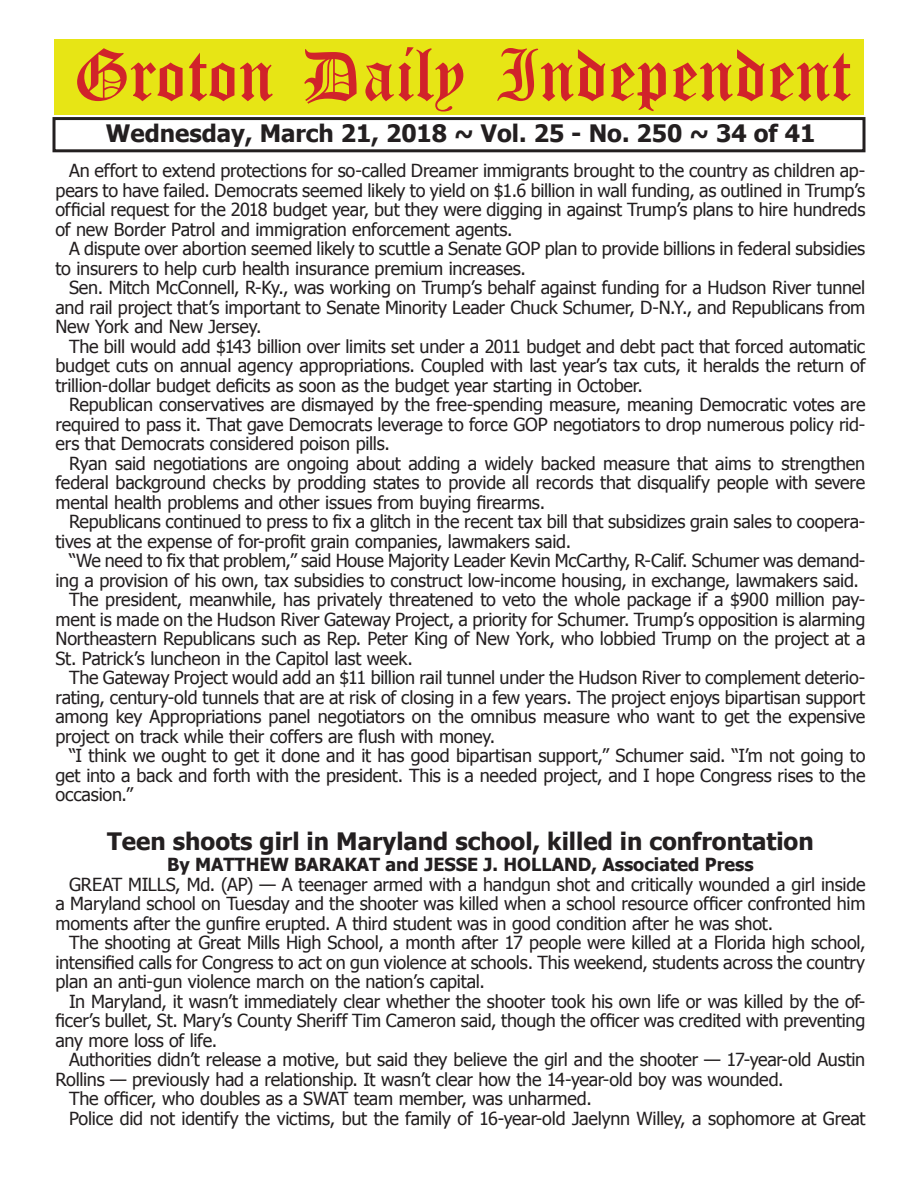
<style>
.page{position:relative;width:918px;height:1188px;background:#fff}
.page>*{position:absolute;margin:0;border:0;box-sizing:border-box;transform-origin:0 0}
.t1{font:54px "Old English Five";color:#d1232a}
.t2{font:700 24px "Tahoma";color:#231f20}
.t3{font:18px/19.5px "Tahoma";letter-spacing:-.01em;color:#231f20;text-align:justify}
.t4{font:700 18px "Tahoma";color:#231f20}
</style>
<div class="page">
<div style="left:52px;top:117px;width:814px;height:35px;border:3px solid #231f20"></div>
<div style="left:54px;top:40px;width:810px;height:75px;background:#e7e515"></div>
<h1 class="t1" style="left:73px;top:50px;width:779px">Groton Daily Independent</h1>
<h2 class="t2" style="left:106px;top:116px;width:711px">Wednesday, March 21, 2018 ~ Vol. 25 - No. 250 ~ 34 of 41</h2>
<p class="t3" style="left:56px;top:160px;width:812px;text-indent:14px">An effort to extend protections for so-called Dreamer immigrants brought to the country as children ap&shy;pears to have failed. Democrats seemed likely to yield on $1.6 billion in wall funding, as outlined in Trump’s official request for the 2018 budget year, but they were digging in against Trump’s plans to hire hundreds of new Border Patrol and immigration enforcement agents.</p>
<p class="t3" style="left:56px;top:238px;width:811px;text-indent:14px">A dispute over abortion seemed likely to scuttle a Senate GOP plan to provide billions in federal subsidies to insurers to help curb health insurance premium increases.</p>
<p class="t3" style="left:56px;top:277px;width:811px;text-indent:14px">Sen. Mitch McConnell, R-Ky., was working on Trump’s behalf against funding for a Hudson River tunnel and rail project that’s important to Senate Minority Leader Chuck Schumer, D-N.Y., and Republicans from New York and New Jersey.</p>
<p class="t3" style="left:56px;top:336px;width:811px;text-indent:14px">The bill would add $143 billion over limits set under a 2011 budget and debt pact that forced automatic budget cuts on annual agency appropriations. Coupled with last year’s tax cuts, it heralds the return of trillion-dollar budget deficits as soon as the budget year starting in October.</p>
<p class="t3" style="left:56px;top:394px;width:812px;text-indent:14px">Republican conservatives are dismayed by the free-spending measure, meaning Democratic votes are required to pass it. That gave Democrats leverage to force GOP negotiators to drop numerous policy rid&shy;ers that Democrats considered poison pills.</p>
<p class="t3" style="left:56px;top:453px;width:811px;text-indent:14px">Ryan said negotiations are ongoing about adding a widely backed measure that aims to strengthen federal background checks by prodding states to provide all records that disqualify people with severe mental health problems and other issues from buying firearms.</p>
<p class="t3" style="left:56px;top:511px;width:812px;text-indent:14px">Republicans continued to press to fix a glitch in the recent tax bill that subsidizes grain sales to coopera&shy;tives at the expense of for-profit grain companies, lawmakers said.</p>
<p class="t3" style="left:69px;top:550px;width:798px">“We need to fix that problem,” said House Majority Leader Kevin McCarthy, R-Calif. Schumer was demand-</p>
<p class="t3" style="left:56px;top:570px;width:805px">ing a provision of his own, tax subsidies to construct low-income housing, in exchange, lawmakers said.</p>
<p class="t3" style="left:69px;top:589px;width:798px">The president, meanwhile, has privately threatened to veto the whole package if a $900 million pay-</p>
<p class="t3" style="left:56px;top:609px;width:811px">ment is made on the Hudson River Gateway Project, a priority for Schumer. Trump’s opposition is alarming</p>
<p class="t3" style="left:56px;top:628px;width:811px">Northeastern Republicans such as Rep. Peter King of New York, who lobbied Trump on the project at a</p>
<p class="t3" style="left:56px;top:648px;width:359px">St. Patrick’s luncheon in the Capitol last week.</p>
<p class="t3" style="left:69px;top:667px;width:798px">The Gateway Project would add an $11 billion rail tunnel under the Hudson River to complement deterio-</p>
<p class="t3" style="left:56px;top:687px;width:811px">rating, century-old tunnels that are at risk of closing in a few years. The project enjoys bipartisan support</p>
<p class="t3" style="left:56px;top:706px;width:811px">among key Appropriations panel negotiators on the omnibus measure who want to get the expensive</p>
<p class="t3" style="left:56px;top:726px;width:441px">project on track while their coffers are flush with money.</p>
<p class="t3" style="left:69px;top:745px;width:798px">“I think we ought to get it done and it has good bipartisan support,” Schumer said. “I’m not going to</p>
<p class="t3" style="left:56px;top:765px;width:811px">get into a back and forth with the president. This is a needed project, and I hope Congress rises to the</p>
<p class="t3" style="left:56px;top:784px;width:79px">occasion.”</p>
<h2 class="t2" style="left:107px;top:824px;width:708px">Teen shoots girl in Maryland school, killed in confrontation</h2>
<p class="t4" style="left:167px;top:852px;width:588px">By MATTHEW BARAKAT and JESSE J. HOLLAND, Associated Press</p>
<p class="t3" style="left:56px;top:874px;width:812px;text-indent:14px">GREAT MILLS, Md. (AP) — A teenager armed with a handgun shot and critically wounded a girl inside a Maryland school on Tuesday and the shooter was killed when a school resource officer confronted him moments after the gunfire erupted. A third student was in good condition after he was shot.</p>
<p class="t3" style="left:56px;top:932px;width:811px;text-indent:14px">The shooting at Great Mills High School, a month after 17 people were killed at a Florida high school, intensified calls for Congress to act on gun violence at schools. This weekend, students across the country plan an anti-gun violence march on the nation’s capital.</p>
<p class="t3" style="left:56px;top:991px;width:812px;text-indent:14px">In Maryland, it wasn’t immediately clear whether the shooter took his own life or was killed by the of&shy;ficer’s bullet, St. Mary’s County Sheriff Tim Cameron said, though the officer was credited with preventing any more loss of life.</p>
<p class="t3" style="left:69px;top:1049px;width:798px">Authorities didn’t release a motive, but said they believe the girl and the shooter — 17-year-old Austin</p>
<p class="t3" style="left:56px;top:1069px;width:730px">Rollins — previously had a relationship. It wasn’t clear how the 14-year-old boy was wounded.</p>
<p class="t3" style="left:69px;top:1088px;width:524px">The officer, who doubles as a SWAT team member, was unharmed.</p>
<p class="t3" style="left:69px;top:1108px;width:798px">Police did not identify the victims, but the family of 16-year-old Jaelynn Willey, a sophomore at Great</p>
</div>
